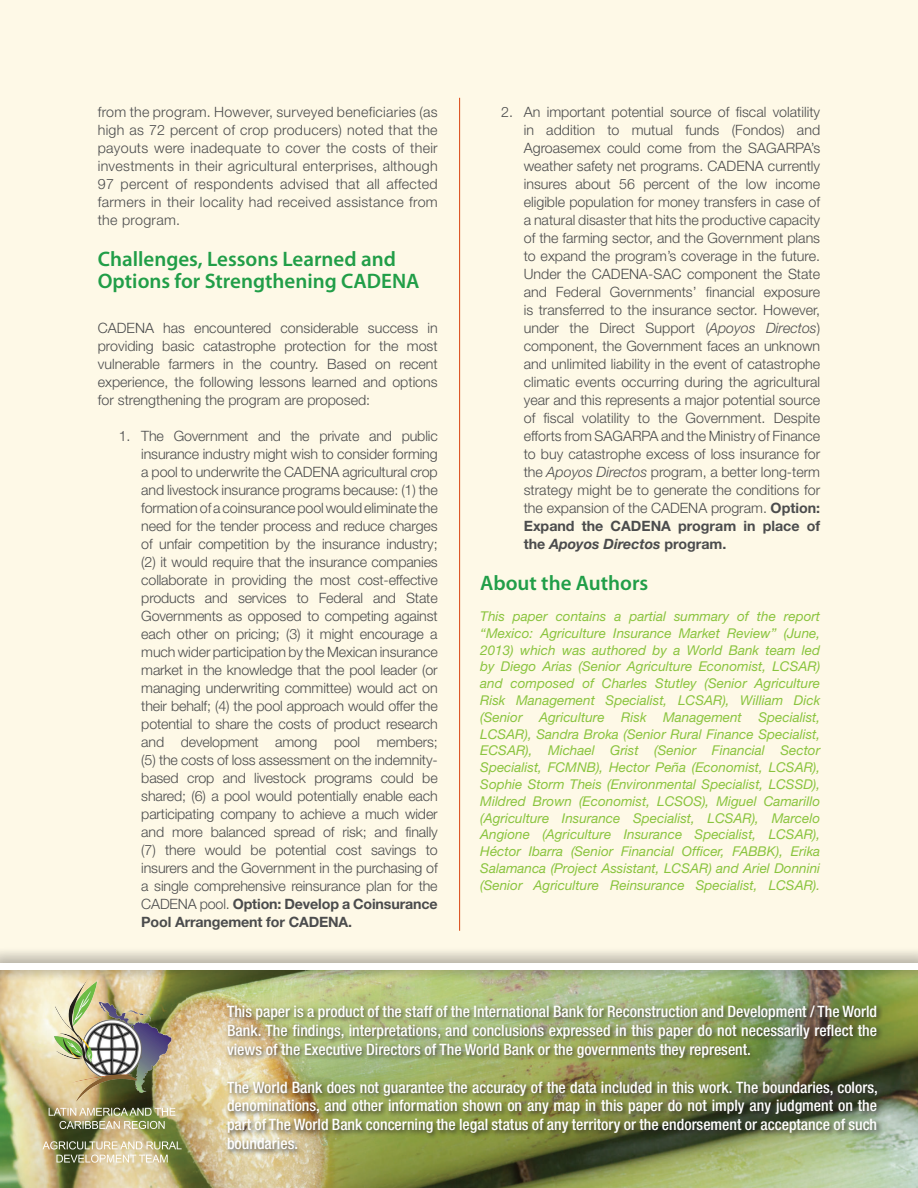
<style>
.page{position:relative;width:918px;height:1188px;background:#fef9e7}
.page>*{position:absolute;margin:0;border:0;box-sizing:border-box;transform-origin:0 0}
.t1{font:600 21px/22.5px "Myriad Pro";color:#219e48}
.t2{font:500 condensed 15.75px/18.9px "Helvetica Neue";color:#fff;text-align:justify}
.t3{font:300 14.25px/18px "Helvetica Neue";color:#4b4c4d;text-align:justify}
.t4{font:italic 13.5px/16.8px "Helvetica Neue";color:#8ac43e;text-align:justify}
.s1{font-weight:700}
.s2{font-style:italic}
.s3{font-weight:700;font-style:italic}
</style>
<div class="page">
<img style="left:0;top:982px;width:918px;height:206px">
<hr style="left:459px;top:98px;width:1px;height:833px;background:#dd5827">
<div style="left:0;top:947px;width:918px;height:35px;background:#231f20;opacity:.75"></div>
<div style="left:0;top:963px;width:918px;height:6px;background:#fff"></div>
<div style="left:225px;top:1003px;width:658px;height:152px;background:#231f20;opacity:.75"></div>
<img style="left:54px;top:977px;width:117px;height:127px">
<img style="left:49px;top:1108px;width:127px;height:21px">
<svg style="left:43px;top:1141px;width:139px;height:8px"></svg>
<svg style="left:56px;top:1155px;width:112px;height:8px"></svg>
<p class="t3" style="left:98px;top:103px;width:341px">from the program. However, surveyed beneficiaries (as high as 72 percent of crop producers) noted that the payouts were inadequate to cover the costs of their investments in their agricultural enterprises, although 97 percent of respondents advised that all affected farmers in their locality had received assistance from the program.</p>
<h1 class="t1" style="left:98px;top:247px;width:323px">Challenges, Lessons Learned and<br>Options for Strengthening CADENA</h1>
<p class="t3" style="left:98px;top:319px;width:341px">CADENA has encountered considerable success in providing basic catastrophe protection for the most vulnerable farmers in the country. Based on recent experience, the following lessons learned and options for strengthening the program are proposed:</p>
<p class="t3" style="left:141px;top:427px;width:298px;text-indent:-23px">1. The Government and the private and public insurance industry might wish to consider forming a pool to underwrite the CADENA agricultural crop and livestock insurance programs because: (1) the formation of a coinsurance pool would eliminate the need for the tender process and reduce charges of unfair competition by the insurance industry; (2) it would require that the insurance companies collaborate in providing the most cost-effective products and services to Federal and State Governments as opposed to competing against each other on pricing; (3) it might encourage a much wider participation by the Mexican insurance market in the knowledge that the pool leader (or managing underwriting committee) would act on their behalf; (4) the pool approach would offer the potential to share the costs of product research and development among pool members; (5) the costs of loss assessment on the indemnity&shy;based crop and livestock programs could be shared; (6) a pool would potentially enable each participating company to achieve a much wider and more balanced spread of risk; and finally (7) there would be potential cost savings to insurers and the Government in the purchasing of a single comprehensive reinsurance plan for the CADENA pool. <span class="s1">Option: Develop a Coinsurance Pool Arrangement for CADENA.</span></p>
<p class="t3" style="left:524px;top:103px;width:298px;text-indent:-23px">2. An important potential source of fiscal volatility in addition to mutual funds (Fondos) and Agroasemex could come from the SAGARPA’s weather safety net programs. CADENA currently insures about 56 percent of the low income eligible population for money transfers in case of a natural disaster that hits the productive capacity of the farming sector, and the Government plans to expand the program’s coverage in the future.<br>Under the CADENA-SAC component the State and Federal Governments’ financial exposure is transferred to the insurance sector. However, under the Direct Support (<span class="s2">Apoyos Directos</span>) component, the Government faces an unknown and unlimited liability in the event of catastrophe climatic events occurring during the agricultural year and this represents a major potential source of fiscal volatility to the Government. Despite efforts from SAGARPA and the Ministry of Finance to buy catastrophe excess of loss insurance for the <span class="s2">Apoyos Directos</span> program, a better long-term strategy might be to generate the conditions for the expansion of the CADENA program. <span class="s1">Option:<br>Expand the CADENA program in place of the</span> <span class="s3">Apoyos Directos</span> <span class="s1">program.</span></p>
<h1 class="t1" style="left:480px;top:571px;width:170px">About the Authors</h1>
<p class="t4" style="left:480px;top:608px;width:341px">This paper contains a partial summary of the report “Mexico: Agriculture Insurance Market Review” (June, 2013) which was authored by a World Bank team led by Diego Arias (Senior Agriculture Economist, LCSAR) and composed of Charles Stutley (Senior Agriculture Risk Management Specialist, LCSAR), William Dick (Senior Agriculture Risk Management Specialist, LCSAR), Sandra Broka (Senior Rural Finance Specialist, ECSAR), Michael Grist (Senior Financial Sector Specialist, FCMNB), Hector Peña (Economist, LCSAR), Sophie Storm Theis (Environmental Specialist, LCSSD), Mildred Brown (Economist, LCSOS), Miguel Camarillo (Agriculture Insurance Specialist, LCSAR), Marcelo Angione (Agriculture Insurance Specialist, LCSAR), Héctor Ibarra (Senior Financial Officer, FABBK), Erika Salamanca (Project Assistant, LCSAR) and Ariel Donnini (Senior Agriculture Reinsurance Specialist, LCSAR).</p>
<p class="t2" style="left:227px;top:1002px;width:652px">This paper is a product of the staff of the International Bank for Reconstruction and Development / The World Bank. The findings, interpretations, and conclusions expressed in this paper do not necessarily reflect the views of the Executive Directors of The World Bank or the governments they represent.</p>
<p class="t2" style="left:227px;top:1077px;width:652px">The World Bank does not guarantee the accuracy of the data included in this work. The boundaries, colors, denominations, and other information shown on any map in this paper do not imply any judgment on the part of The World Bank concerning the legal status of any territory or the endorsement or acceptance of such boundaries.</p>
</div>
